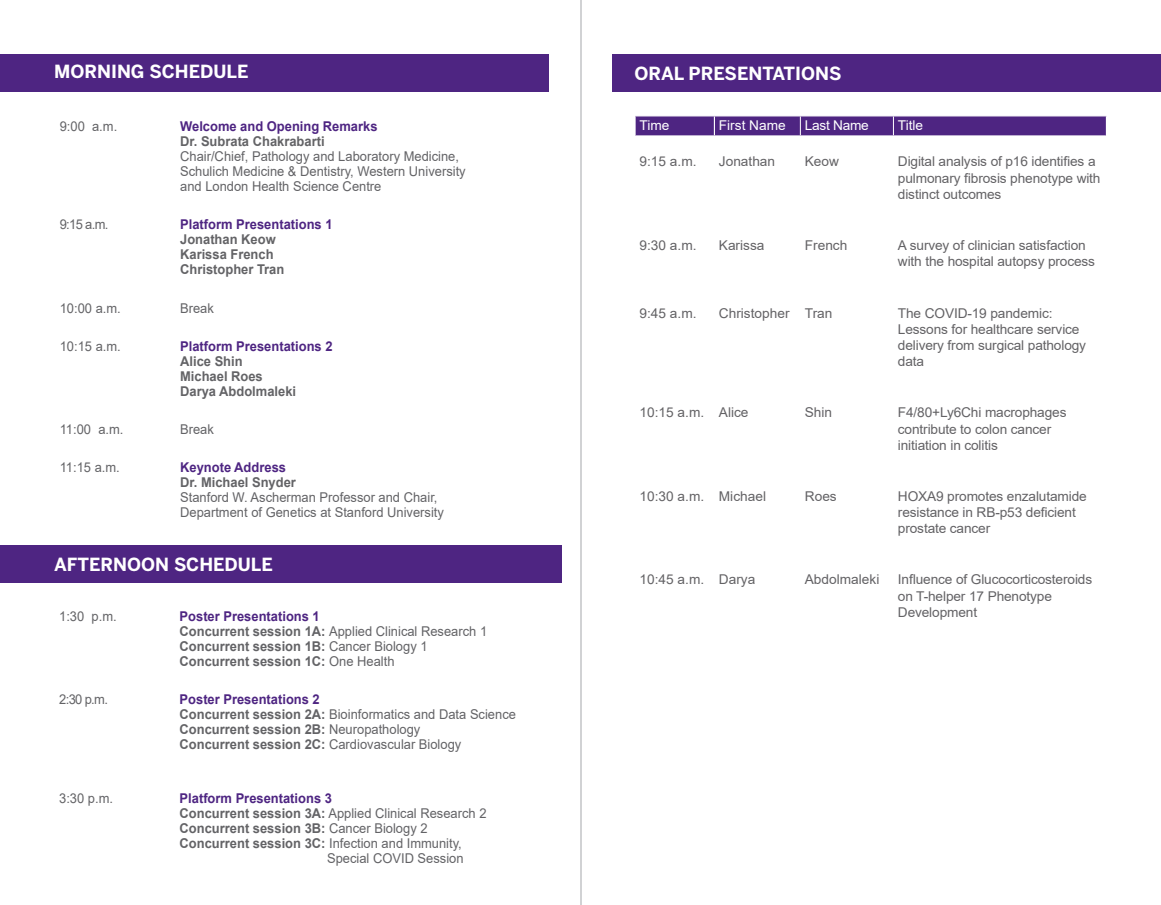
<style>
.page{position:relative;width:1161px;height:905px;background:#fff}
.page>*{position:absolute;margin:0;border:0;box-sizing:border-box;transform-origin:0 0}
.t1{font:700 18px "Benton Sans";color:#fff}
.t2{font:13.5px/16.2px "Arial";letter-spacing:-.01em;color:#636265}
.t3{font:13.5px/15px "Arial";color:#636366;scale:.96 1}
.t4{font:700 13.5px "Arial";color:#636366;scale:.96 1}
.t5{font:700 13.5px "Arial";color:#4e2582;scale:.96 1}
.t6{font:13.5px "Arial";color:#fff}
.t7{font:13.5px "Arial";letter-spacing:-.02em;color:#fff}
.s1{font-weight:700}
.s2{font-weight:400}
</style>
<div class="page">
<div style="left:0;top:544px;width:562px;height:38px;background:#4e2582"></div>
<div style="left:613px;top:54px;width:548px;height:38px;background:#4e2582"></div>
<div style="left:0;top:54px;width:548px;height:38px;background:#4e2582"></div>
<hr style="left:581px;top:0;width:1px;height:904px;background:#d1d2d4">
<svg style="left:635px;top:116px;width:472px;height:20px;background:#583289"></svg>
<p class="t1" style="left:54px;top:61px;width:196px">MORNING SCHEDULE</p>
<p class="t1" style="left:634px;top:63px;width:209px">ORAL PRESENTATIONS</p>
<p class="t3" style="left:60px;top:119px;width:61px">9:00 a.m.</p>
<p class="t5" style="left:180px;top:117px;width:207px">Welcome and Opening Remarks</p>
<p class="t4" style="left:180px;top:132px;width:152px">Dr. Subrata Chakrabarti</p>
<p class="t3" style="left:180px;top:149px;width:299px">Chair/Chief, Pathology and Laboratory Medicine,<br>Schulich Medicine &amp; Dentistry, Western University and London Health Science Centre</p>
<p class="t3" style="left:60px;top:217px;width:52px">9:15 a.m.</p>
<p class="t5" style="left:180px;top:215px;width:160px">Platform Presentations 1</p>
<p class="t4" style="left:180px;top:230px;width:101px">Jonathan Keow</p>
<p class="t4" style="left:180px;top:245px;width:99px">Karissa French</p>
<p class="t4" style="left:180px;top:260px;width:110px">Christopher Tran</p>
<p class="t3" style="left:60px;top:300px;width:65px">10:00 a.m.</p>
<p class="t3" style="left:180px;top:300px;width:37px">Break</p>
<p class="t3" style="left:60px;top:338px;width:65px">10:15 a.m.</p>
<p class="t5" style="left:180px;top:336px;width:160px">Platform Presentations 2</p>
<p class="t4" style="left:180px;top:351px;width:67px">Alice Shin</p>
<p class="t4" style="left:180px;top:366px;width:88px">Michael Roes</p>
<p class="t4" style="left:180px;top:381px;width:122px">Darya Abdolmaleki</p>
<p class="t3" style="left:60px;top:422px;width:68px">11:00 a.m.</p>
<p class="t3" style="left:180px;top:422px;width:37px">Break</p>
<p class="t3" style="left:60px;top:460px;width:64px">11:15 a.m.</p>
<p class="t5" style="left:180px;top:458px;width:112px">Keynote Address</p>
<p class="t4" style="left:180px;top:473px;width:122px">Dr. Michael Snyder</p>
<p class="t3" style="left:180px;top:490px;width:276px">Stanford W. Ascherman Professor and Chair,<br>Department of Genetics at Stanford University</p>
<p class="t1" style="left:54px;top:553px;width:220px">AFTERNOON SCHEDULE</p>
<p class="t3" style="left:59px;top:608px;width:61px">1:30 p.m.</p>
<p class="t5" style="left:180px;top:607px;width:148px">Poster Presentations 1</p>
<p class="t3" style="left:180px;top:623px;width:322px"><span class="s1">Concurrent session 1A:</span> Applied Clinical Research 1</p>
<p class="t4" style="left:180px;top:637px;width:260px">Concurrent session 1B: <span class="s2">Cancer Biology 1</span></p>
<p class="t4" style="left:180px;top:652px;width:225px">Concurrent session 1C: <span class="s2">One Health</span></p>
<p class="t3" style="left:59px;top:692px;width:52px">2:30 p.m.</p>
<p class="t5" style="left:180px;top:690px;width:148px">Poster Presentations 2</p>
<p class="t3" style="left:180px;top:707px;width:352px"><span class="s1">Concurrent session 2A:</span> Bioinformatics and Data Science</p>
<p class="t4" style="left:180px;top:720px;width:252px">Concurrent session 2B: <span class="s2">Neuropathology</span></p>
<p class="t3" style="left:180px;top:737px;width:295px"><span class="s1">Concurrent session 2C:</span> Cardiovascular Biology</p>
<p class="t3" style="left:59px;top:790px;width:58px">3:30 p.m.</p>
<p class="t5" style="left:180px;top:788px;width:160px">Platform Presentations 3</p>
<p class="t3" style="left:180px;top:805px;width:321px"><span class="s1">Concurrent session 3A:</span> Applied Clinical Research 2</p>
<p class="t4" style="left:180px;top:818px;width:260px">Concurrent session 3B: <span class="s2">Cancer Biology 2</span></p>
<p class="t3" style="left:180px;top:835px;width:297px;text-align:right"><span class="s1">Concurrent session 3C:</span> Infection and Immunity,<br>Special COVID Session</p>
<p class="t6" style="left:640px;top:116px;width:31px">Time</p>
<p class="t6" style="left:719px;top:116px;width:68px">First Name</p>
<p class="t7" style="left:805px;top:116px;width:65px">Last Name</p>
<p class="t6" style="left:898px;top:116px;width:27px">Title</p>
<p class="t2" style="left:640px;top:153px;width:59px">9:15 a.m.</p>
<p class="t2" style="left:719px;top:153px;width:58px">Jonathan</p>
<p class="t2" style="left:805px;top:153px;width:36px">Keow</p>
<p class="t2" style="left:898px;top:153px;width:204px">Digital analysis of p16 identifies a pulmonary fibrosis phenotype with distinct outcomes</p>
<p class="t2" style="left:640px;top:237px;width:59px">9:30 a.m.</p>
<p class="t2" style="left:719px;top:237px;width:47px">Karissa</p>
<p class="t2" style="left:805px;top:237px;width:44px">French</p>
<p class="t2" style="left:898px;top:237px;width:199px">A survey of clinician satisfaction with the hospital autopsy process</p>
<p class="t2" style="left:640px;top:305px;width:59px">9:45 a.m.</p>
<p class="t2" style="left:719px;top:305px;width:72px">Christopher</p>
<p class="t2" style="left:805px;top:305px;width:29px">Tran</p>
<p class="t2" style="left:898px;top:305px;width:190px">The COVID-19 pandemic:<br>Lessons for healthcare service delivery from surgical pathology data</p>
<p class="t2" style="left:640px;top:404px;width:66px">10:15 a.m.</p>
<p class="t2" style="left:719px;top:404px;width:31px">Alice</p>
<p class="t2" style="left:805px;top:404px;width:29px">Shin</p>
<p class="t2" style="left:898px;top:404px;width:170px">F4/80+Ly6Chi macrophages contribute to colon cancer initiation in colitis</p>
<p class="t2" style="left:640px;top:488px;width:66px">10:30 a.m.</p>
<p class="t2" style="left:719px;top:488px;width:49px">Michael</p>
<p class="t2" style="left:805px;top:488px;width:33px">Roes</p>
<p class="t2" style="left:898px;top:488px;width:190px">HOXA9 promotes enzalutamide resistance in RB-p53 deficient prostate cancer</p>
<p class="t2" style="left:640px;top:571px;width:66px">10:45 a.m.</p>
<p class="t2" style="left:719px;top:571px;width:38px">Darya</p>
<p class="t2" style="left:805px;top:571px;width:76px">Abdolmaleki</p>
<p class="t2" style="left:898px;top:571px;width:196px">Influence of Glucocorticosteroids on T-helper 17 Phenotype<br>Development</p>
</div>
